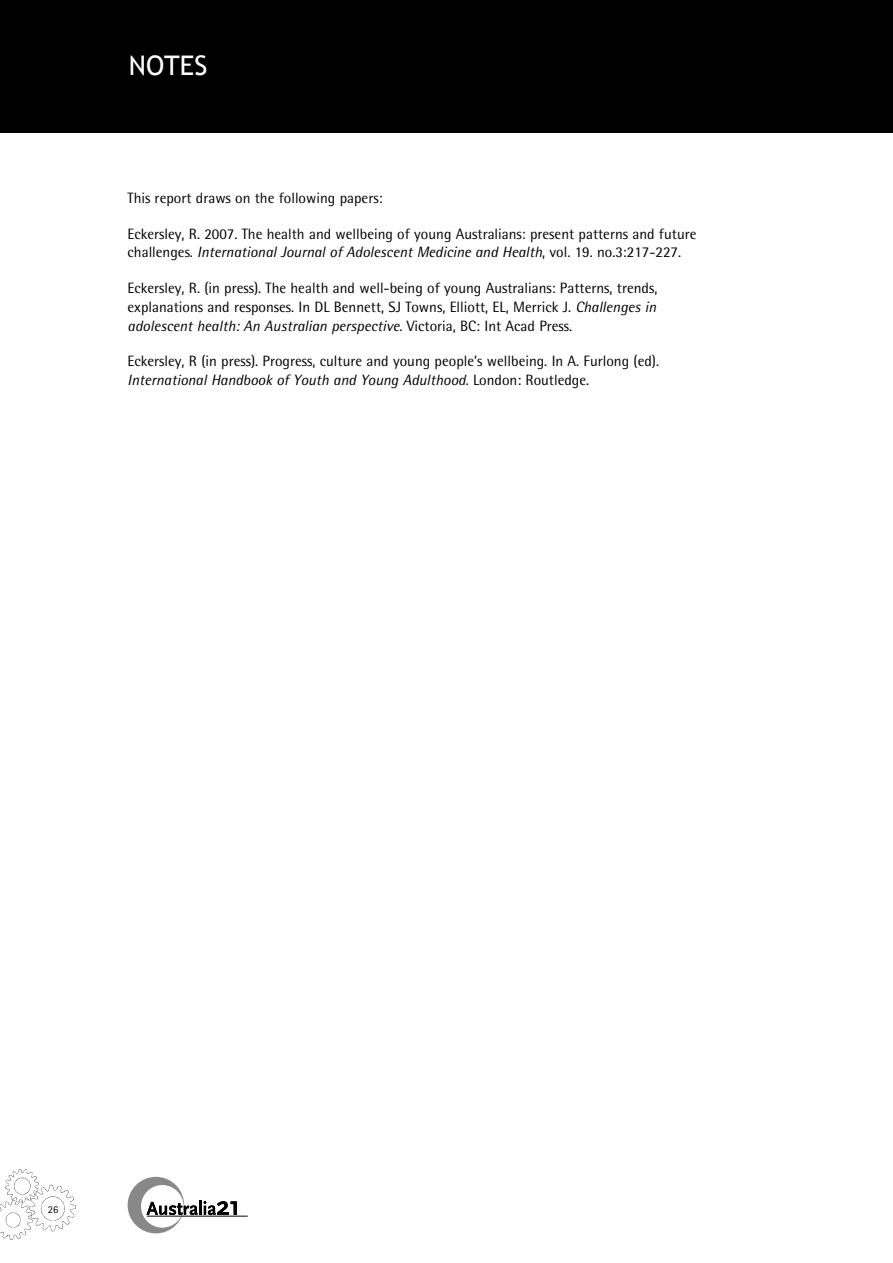
<style>
.page{position:relative;width:893px;height:1263px;background:#fff}
.page>*{position:absolute;margin:0;border:0;box-sizing:border-box;transform-origin:0 0}
.t1{font:27px "Trebuchet MS";color:#fff}
.t2{font:15px/18.8px "Rotis Semi Sans";color:#000}
.t3{font:10.5px "Rotis Sans Serif";color:#000}
.s1{font-style:italic}
</style>
<div class="page">
<img style="left:0;top:1170px;width:76px;height:69px">
<svg style="left:128px;top:1177px;width:109px;height:56px"></svg>
<hr style="left:147px;top:1216px;width:101px;height:1px;background:#000">
<div style="left:0;top:0;width:893px;height:133px;background:#000"></div>
<h1 class="t1" style="left:129px;top:50px;width:80px">NOTES</h1>
<p class="t2" style="left:128px;top:188px;width:256px">This report draws on the following papers:</p>
<p class="t2" style="left:128px;top:224px;width:570px">Eckersley, R. 2007. The health and wellbeing of young Australians: present patterns and future challenges. <span class="s1">International Journal of Adolescent Medicine and Health</span>, vol. 19. no.3:217-227.</p>
<p class="t2" style="left:128px;top:279px;width:531px;text-align:justify">Eckersley, R. (in press). The health and well-being of young Australians: Patterns, trends, explanations and responses. In DL Bennett, SJ Towns, Elliott, EL, Merrick J. <span class="s1">Challenges in adolescent health: An Australian perspective</span>. Victoria, BC: Int Acad Press.</p>
<p class="t2" style="left:128px;top:352px;width:533px">Eckersley, R (in press). Progress, culture and young people’s wellbeing. In A. Furlong (ed).<br><span class="s1">International Handbook of Youth and Young Adulthood</span>. London: Routledge.</p>
<p class="t3" style="left:48px;top:1203px;width:12px">26</p>
</div>
